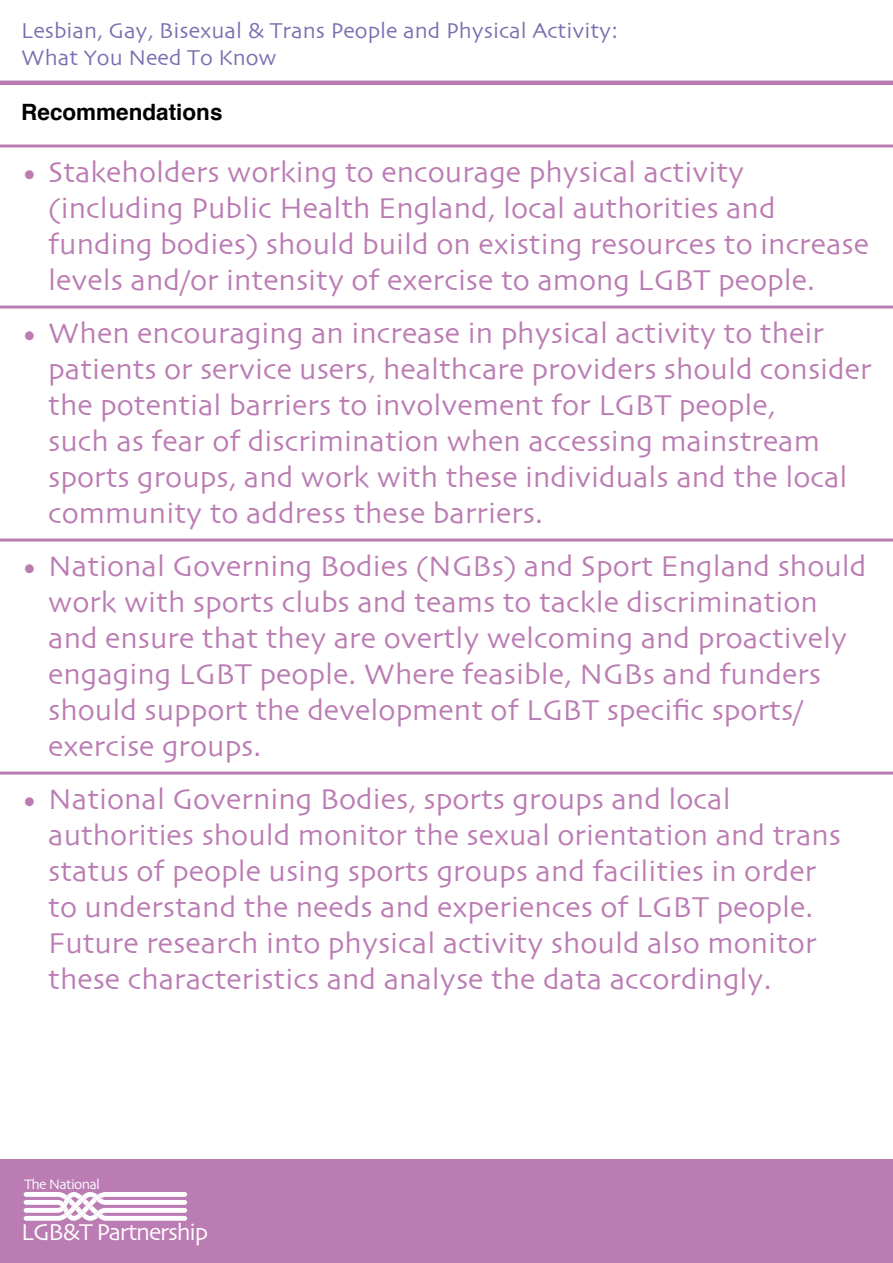
<style>
.page{position:relative;width:893px;height:1263px;background:#fff}
.page>*{position:absolute;margin:0;border:0;box-sizing:border-box;transform-origin:0 0}
.t1{font:30px/36px "Skia";color:#bb7cb3}
.t2{font:24.15px "Skia";letter-spacing:-.05em;color:#fff}
.t3{font:22.5px/27px "Skia";color:#7c6eb0}
.t4{font:700 22.5px "Helvetica";color:#000}
.t5{font:14.4px "Skia";letter-spacing:-.05em;color:#fff}
</style>
<div class="page">
<hr style="left:0;top:144px;width:893px;height:3px;background:#bb7cb3">
<hr style="left:0;top:305px;width:893px;height:3px;background:#bb7cb3">
<hr style="left:0;top:538px;width:893px;height:3px;background:#bb7cb3">
<hr style="left:0;top:772px;width:893px;height:3px;background:#bb7cb3">
<hr style="left:0;top:81px;width:893px;height:4px;background:#bb7cb3">
<div style="left:0;top:1160px;width:893px;height:103px;background:#bb7cb3"></div>
<svg style="left:24px;top:1192px;width:163px;height:29px"></svg>
<p class="t3" style="left:21px;top:19px;width:599px">Lesbian, Gay, Bisexual &amp; Trans People and Physical Activity:<br>What You Need To Know</p>
<p class="t4" style="left:21px;top:94px;width:203px">Recommendations</p>
<p class="t1" style="left:48px;top:155px;width:822px;text-indent:-27px">• Stakeholders working to encourage physical activity (including Public Health England, local authorities and funding bodies) should build on existing resources to increase levels and/or intensity of exercise to among LGBT people.</p>
<p class="t1" style="left:48px;top:316px;width:825px;text-indent:-27px">• When encouraging an increase in physical activity to their patients or service users, healthcare providers should consider the potential barriers to involvement for LGBT people,<br>such as fear of discrimination when accessing mainstream sports groups, and work with these individuals and the local community to address these barriers.</p>
<p class="t1" style="left:48px;top:550px;width:820px;text-indent:-27px">• National Governing Bodies (NGBs) and Sport England should work with sports clubs and teams to tackle discrimination and ensure that they are overtly welcoming and proactively engaging LGBT people. Where feasible, NGBs and funders should support the development of LGBT specific sports/ exercise groups.</p>
<p class="t1" style="left:48px;top:783px;width:794px;text-indent:-27px">• National Governing Bodies, sports groups and local authorities should monitor the sexual orientation and trans status of people using sports groups and facilities in order to understand the needs and experiences of LGBT people.<br>Future research into physical activity should also monitor these characteristics and analyse the data accordingly.</p>
<p class="t5" style="left:24px;top:1175px;width:77px">The National</p>
<p class="t2" style="left:21px;top:1218px;width:188px">LGB&amp;T Partnership</p>
</div>
